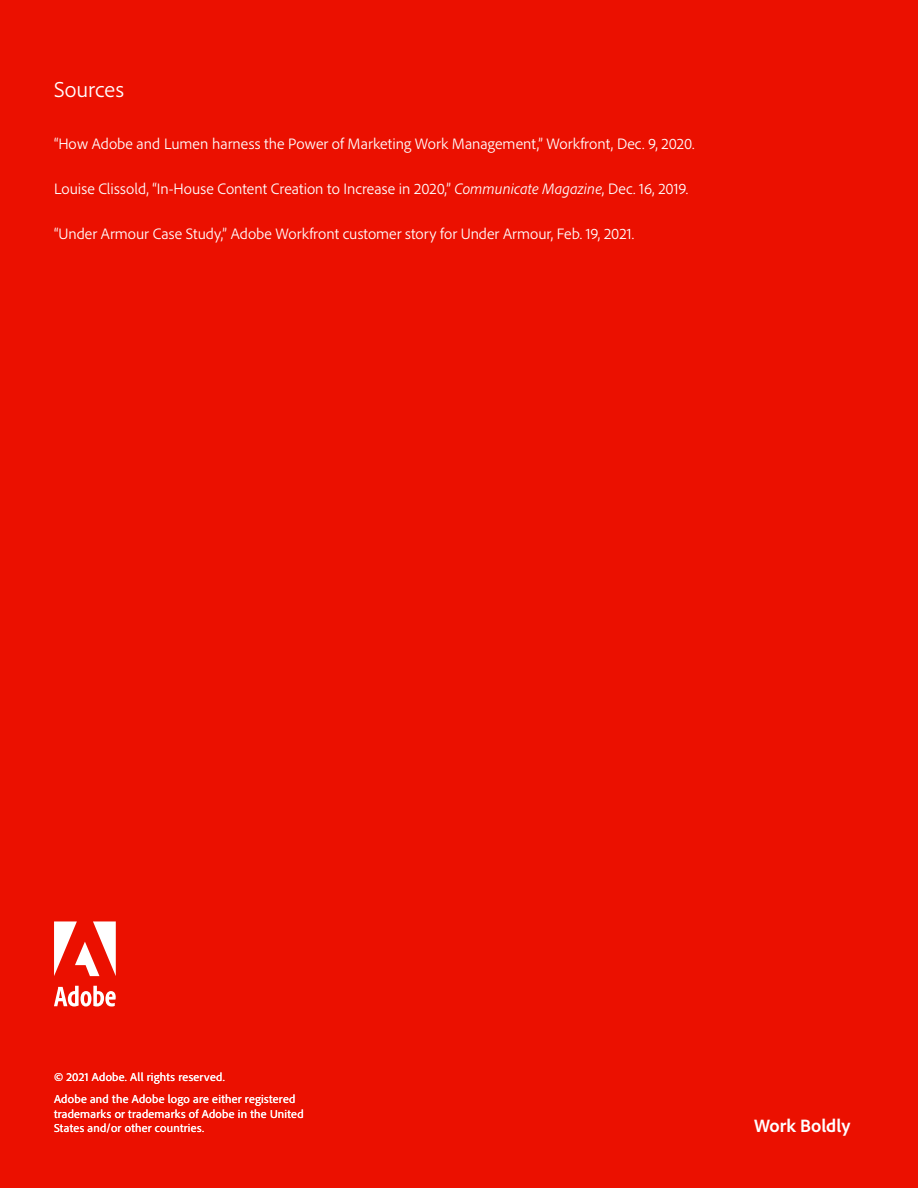
<style>
.page{position:relative;width:918px;height:1188px;background:#eb1000}
.page>*{position:absolute;margin:0;border:0;box-sizing:border-box;transform-origin:0 0}
.t1{font:300 22.5px "Adobe Clean";letter-spacing:.005em;color:#fff}
.t2{font:700 18.75px "Adobe Clean";color:#fff}
.t3{font:300 15.75px "Adobe Clean";color:#fff}
.t4{font:12px/21.9px "Adobe Clean";letter-spacing:.02em;color:#fff}
.s1{font-style:italic}
</style>
<div class="page">
<svg style="left:54px;top:921px;width:62px;height:55px"></svg>
<svg style="left:54px;top:986px;width:62px;height:21px"></svg>
<h1 class="t1" style="left:54px;top:76px;width:71px">Sources</h1>
<p class="t3" style="left:54px;top:134px;width:642px">“How Adobe and Lumen harness the Power of Marketing Work Management,” Workfront, Dec. 9, 2020.</p>
<p class="t3" style="left:54px;top:179px;width:636px">Louise Clissold, “In-House Content Creation to Increase in 2020,” <span class="s1">Communicate Magazine</span>, Dec. 16, 2019.</p>
<p class="t3" style="left:54px;top:224px;width:582px">“Under Armour Case Study,” Adobe Workfront customer story for Under Armour, Feb. 19, 2021.</p>
<p class="t4" style="left:54px;top:1066px;width:243px">© 2021 Adobe. All rights reserved.<br>Adobe and the Adobe logo are either registered</p>
<p class="t4" style="left:54px;top:1106px;width:251px;line-height:14.4px">trademarks or trademarks of Adobe in the United<br>States and/or other countries.</p>
<p class="t2" style="left:754px;top:1113px;width:98px">Work Boldly</p>
</div>
